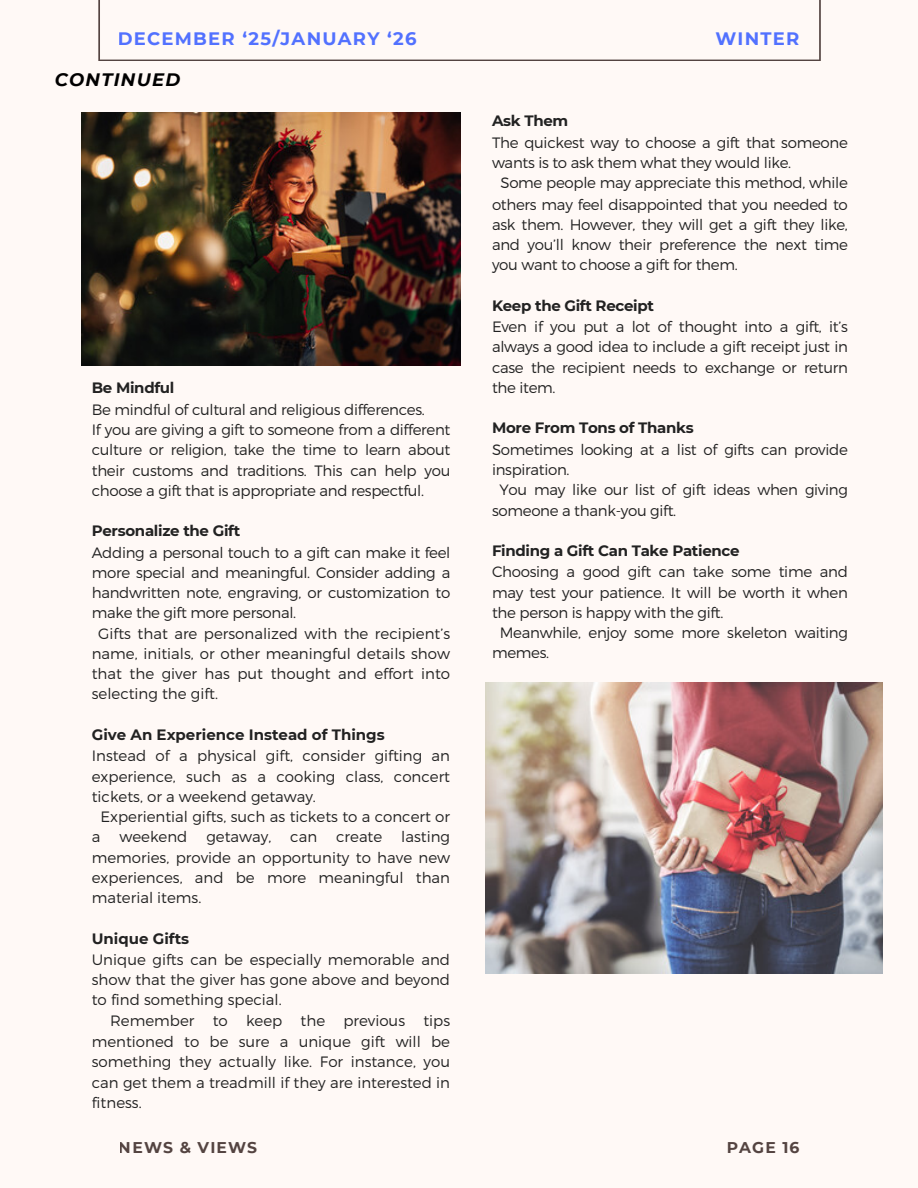
<style>
.page{position:relative;width:918px;height:1188px;background:#fff9f6}
.page>*{position:absolute;margin:0;border:0;box-sizing:border-box;transform-origin:0 0}
.t1{font:700 18px "Montserrat";letter-spacing:.07em;color:#5271ff}
.t2{font:italic 700 18px "Montserrat";letter-spacing:.07em;color:#000}
.t3{font:700 15.6px "Montserrat";letter-spacing:.07em;color:#544441}
.t4{font:300 15px/20.2px "Montserrat";letter-spacing:-.02em;color:#222;text-align:justify}
.t5{font:300 15px "Montserrat";color:#222}
.t6{font:700 15px "Montserrat";letter-spacing:-.02em;color:#222}
.t7{font:700 15px "Montserrat";color:#222}
</style>
<div class="page">
<img style="left:81px;top:112px;width:379px;height:253px">
<img style="left:485px;top:683px;width:397px;height:290px">
<p class="t1" style="left:118px;top:27px;width:300px">DECEMBER ‘25/JANUARY ‘26</p>
<p class="t1" style="left:715px;top:27px;width:86px">WINTER</p>
<p class="t2" style="left:55px;top:68px;width:127px">CONTINUED</p>
<p class="t6" style="left:92px;top:379px;width:84px">Be Mindful</p>
<p class="t4" style="left:92px;top:399px;width:360px;text-align:left">Be mindful of cultural and religious differences.<br>If you are giving a gift to someone from a different culture or religion, take the time to learn about their customs and traditions. This can help you choose a gift that is appropriate and respectful.</p>
<p class="t6" style="left:92px;top:522px;width:150px">Personalize the Gift</p>
<p class="t4" style="left:92px;top:541px;width:360px">Adding a personal touch to a gift can make it feel</p>
<p class="t4" style="left:92px;top:562px;width:360px">more special and meaningful. Consider adding a</p>
<p class="t4" style="left:92px;top:582px;width:360px">handwritten note, engraving, or customization to</p>
<p class="t4" style="left:92px;top:602px;width:206px">make the gift more personal.</p>
<p class="t5" style="left:98px;top:624px;width:353px">Gifts that are personalized with the recipient’s</p>
<p class="t5" style="left:92px;top:644px;width:360px">name, initials, or other meaningful details show</p>
<p class="t5" style="left:92px;top:664px;width:360px">that the giver has put thought and effort into</p>
<p class="t5" style="left:92px;top:684px;width:128px">selecting the gift.</p>
<p class="t7" style="left:92px;top:725px;width:294px">Give An Experience Instead of Things</p>
<p class="t5" style="left:92px;top:746px;width:360px">Instead of a physical gift, consider gifting an</p>
<p class="t5" style="left:92px;top:766px;width:360px">experience, such as a cooking class, concert</p>
<p class="t5" style="left:92px;top:787px;width:226px">tickets, or a weekend getaway.</p>
<p class="t5" style="left:101px;top:807px;width:351px">Experiential gifts, such as tickets to a concert or</p>
<p class="t4" style="left:92px;top:826px;width:10px">a</p>
<p class="t5" style="left:119px;top:827px;width:70px">weekend</p>
<p class="t5" style="left:206px;top:827px;width:66px">getaway,</p>
<p class="t4" style="left:290px;top:826px;width:28px">can</p>
<p class="t4" style="left:336px;top:826px;width:48px">create</p>
<p class="t4" style="left:92px;top:826px;width:360px;text-indent:310px">lasting memories, provide an opportunity to have new experiences, and be more meaningful than material items.</p>
<p class="t7" style="left:92px;top:929px;width:99px">Unique Gifts</p>
<p class="t4" style="left:92px;top:949px;width:360px">Unique gifts can be especially memorable and show that the giver has gone above and beyond to find something special.</p>
<p class="t4" style="left:92px;top:1009px;width:360px;text-indent:18px">Remember to keep the previous tips mentioned to be sure a unique gift will be something they actually like. For instance, you can get them a treadmill if they are interested in fitness.</p>
<p class="t6" style="left:492px;top:112px;width:78px">Ask Them</p>
<p class="t4" style="left:492px;top:131px;width:357px">The quickest way to choose a gift that someone</p>
<p class="t4" style="left:492px;top:152px;width:301px">wants is to ask them what they would like.</p>
<p class="t4" style="left:500px;top:172px;width:349px">Some people may appreciate this method, while</p>
<p class="t4" style="left:492px;top:193px;width:357px">others may feel disappointed that you needed to</p>
<p class="t4" style="left:492px;top:214px;width:357px">ask them. However, they will get a gift they like,</p>
<p class="t4" style="left:492px;top:234px;width:357px">and you’ll know their preference the next time</p>
<p class="t4" style="left:492px;top:254px;width:247px">you want to choose a gift for them.</p>
<p class="t6" style="left:492px;top:296px;width:164px">Keep the Gift Receipt</p>
<p class="t4" style="left:492px;top:316px;width:357px">Even if you put a lot of thought into a gift, it’s always a good idea to include a gift receipt just in case the recipient needs to exchange or return the item.</p>
<p class="t6" style="left:492px;top:419px;width:203px">More From Tons of Thanks</p>
<p class="t4" style="left:492px;top:439px;width:357px">Sometimes looking at a list of gifts can provide</p>
<p class="t4" style="left:492px;top:459px;width:79px">inspiration.</p>
<p class="t4" style="left:499px;top:479px;width:350px">You may like our list of gift ideas when giving</p>
<p class="t4" style="left:492px;top:499px;width:186px">someone a thank-you gift.</p>
<p class="t6" style="left:492px;top:542px;width:249px">Finding a Gift Can Take Patience</p>
<p class="t4" style="left:492px;top:561px;width:357px">Choosing a good gift can take some time and</p>
<p class="t4" style="left:492px;top:581px;width:357px">may test your patience. It will be worth it when</p>
<p class="t4" style="left:492px;top:602px;width:233px">the person is happy with the gift.</p>
<p class="t4" style="left:500px;top:622px;width:350px">Meanwhile, enjoy some more skeleton waiting</p>
<p class="t4" style="left:492px;top:642px;width:59px">memes.</p>
<p class="t3" style="left:119px;top:1138px;width:140px">NEWS &amp; VIEWS</p>
<p class="t3" style="left:727px;top:1138px;width:74px">PAGE 16</p>
</div>
